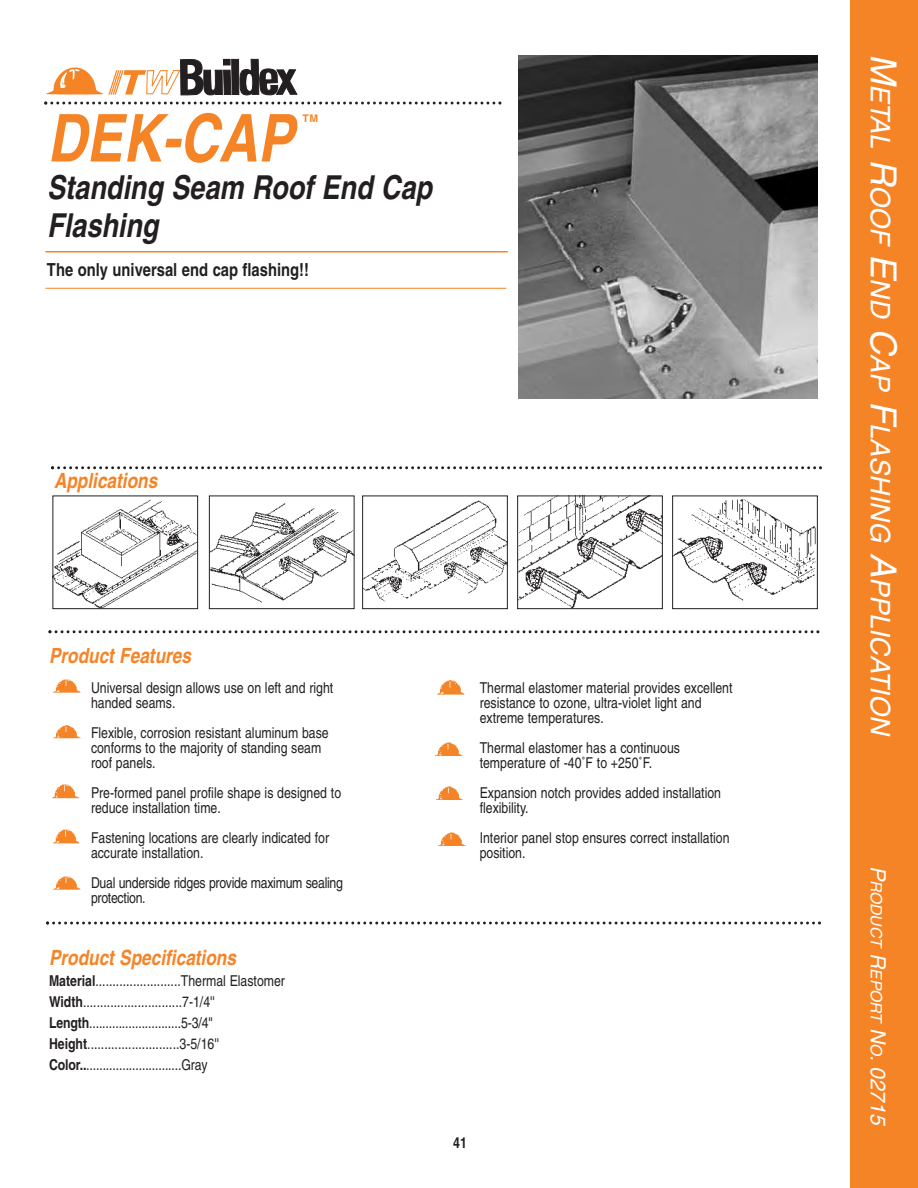
<style>
.page{position:relative;width:918px;height:1188px;background:#fff}
.page>*{position:absolute;margin:0;border:0;box-sizing:border-box;transform-origin:0 0}
.t1{font:italic 700 condensed 66px "Helvetica";color:#f58427}
.t2{font:italic 700 condensed 33px/37.5px "Helvetica";color:#231f20}
.t3{font:italic 27px "Helvetica";color:#fff}
.t4{font:italic 700 condensed 21px "Helvetica";color:#f58427}
.t5{font:700 condensed 18px "Helvetica";color:#231f20}
.t6{font:italic 15.75px "Helvetica";color:#fff}
.t7{font:condensed 15px/15px "Helvetica";color:#231f20}
.t8{font:condensed 15px/15px "Helvetica";letter-spacing:-.02em;color:#231f20}
.t9{font:700 condensed 15px "Helvetica";color:#231f20}
.t10{font:700 10.5px "Helvetica";color:#f58427}
.s1{font-weight:700}
.s2{font-size:36px}
.s3{font-size:21px}
</style>
<div class="page">
<div style="left:851px;top:0;width:67px;height:1188px;background:#f58427"></div>
<img style="left:519px;top:55px;width:298px;height:344px">
<hr style="left:45px;top:251px;width:463px;height:1px;background:#f58427">
<svg style="left:51px;top:466px;width:771px;height:3px"></svg>
<svg style="left:46px;top:922px;width:775px;height:3px"></svg>
<img style="left:53px;top:679px;width:28px;height:14px">
<img style="left:53px;top:725px;width:28px;height:14px">
<img style="left:437px;top:679px;width:28px;height:16px">
<img style="left:435px;top:742px;width:28px;height:14px">
<img style="left:51px;top:784px;width:29px;height:15px">
<img style="left:435px;top:786px;width:28px;height:14px">
<img style="left:54px;top:500px;width:142px;height:107px">
<div style="left:52px;top:496px;width:146px;height:113px;border:1px solid #231f20"></div>
<svg style="left:48px;top:630px;width:771px;height:3px"></svg>
<img style="left:211px;top:503px;width:141px;height:100px">
<div style="left:209px;top:496px;width:145px;height:113px;border:1px solid #231f20"></div>
<img style="left:364px;top:500px;width:142px;height:102px">
<div style="left:362px;top:496px;width:146px;height:113px;border:1px solid #231f20"></div>
<img style="left:519px;top:498px;width:142px;height:109px">
<div style="left:517px;top:496px;width:146px;height:113px;border:1px solid #231f20"></div>
<img style="left:674px;top:499px;width:142px;height:102px">
<div style="left:672px;top:496px;width:146px;height:113px;border:1px solid #231f20"></div>
<hr style="left:45px;top:288px;width:461px;height:1px;background:#f58427">
<img style="left:53px;top:829px;width:27px;height:15px">
<img style="left:53px;top:876px;width:28px;height:14px">
<img style="left:438px;top:832px;width:28px;height:14px">
<svg style="left:44px;top:59px;width:457px;height:46px"></svg>
<h1 class="t1" style="left:47px;top:114px;width:248px">DEK-CAP</h1>
<h2 class="t2" style="left:47px;top:172px;width:386px">Standing Seam Roof End Cap<br>Flashing</h2>
<p class="t10" style="left:303px;top:114px;width:17px">TM</p>
<p class="t5" style="left:47px;top:263px;width:264px">The only universal end cap flashing!!</p>
<h3 class="t4" style="left:54px;top:473px;width:105px">Applications</h3>
<h3 class="t4" style="left:49px;top:648px;width:144px">Product Features</h3>
<p class="t7" style="left:91px;top:682px;width:244px">Universal design allows use on left and right handed seams.</p>
<p class="t7" style="left:91px;top:727px;width:239px">Flexible, corrosion resistant aluminum base conforms to the majority of standing seam roof panels.</p>
<p class="t7" style="left:91px;top:787px;width:252px">Pre-formed panel profile shape is designed to reduce installation time.</p>
<p class="t7" style="left:91px;top:832px;width:240px">Fastening locations are clearly indicated for accurate installation.</p>
<p class="t8" style="left:91px;top:877px;width:254px">Dual underside ridges provide maximum sealing protection.</p>
<h3 class="t4" style="left:49px;top:950px;width:189px">Product Specifications</h3>
<p class="t7" style="left:49px;top:971px;width:238px;line-height:21px"><span class="s1">Material</span>.........................Thermal Elastomer <span class="s1">Width</span>.............................7-1/4'' <span class="s1">Length</span>............................5-3/4'' <span class="s1">Height</span>...........................3-5/16'' <span class="s1">Color..</span>.............................Gray</p>
<p class="t7" style="left:480px;top:682px;width:254px">Thermal elastomer material provides excellent resistance to ozone, ultra-violet light and extreme temperatures.</p>
<p class="t7" style="left:480px;top:742px;width:202px">Thermal elastomer has a continuous temperature of -40˚F to +250˚F.</p>
<p class="t7" style="left:480px;top:787px;width:243px">Expansion notch provides added installation flexibility.</p>
<p class="t7" style="left:480px;top:832px;width:251px">Interior panel stop ensures correct installation position.</p>
<p class="t9" style="left:453px;top:1137px;width:15px">41</p>
<h3 class="t3" style="left:890px;top:54px;width:682px;rotate:90deg"><span class="s2">M</span>ETAL <span class="s2">R</span>OOF <span class="s2">E</span>ND <span class="s2">C</span>AP <span class="s2">F</span>LASHING <span class="s2">A</span>PPLICATION</h3>
<p class="t6" style="left:882px;top:866px;width:262px;rotate:90deg"><span class="s3">P</span>RODUCT <span class="s3">R</span>EPORT <span class="s3">N</span>O<span class="s3">. 02715</span></p>
</div>
